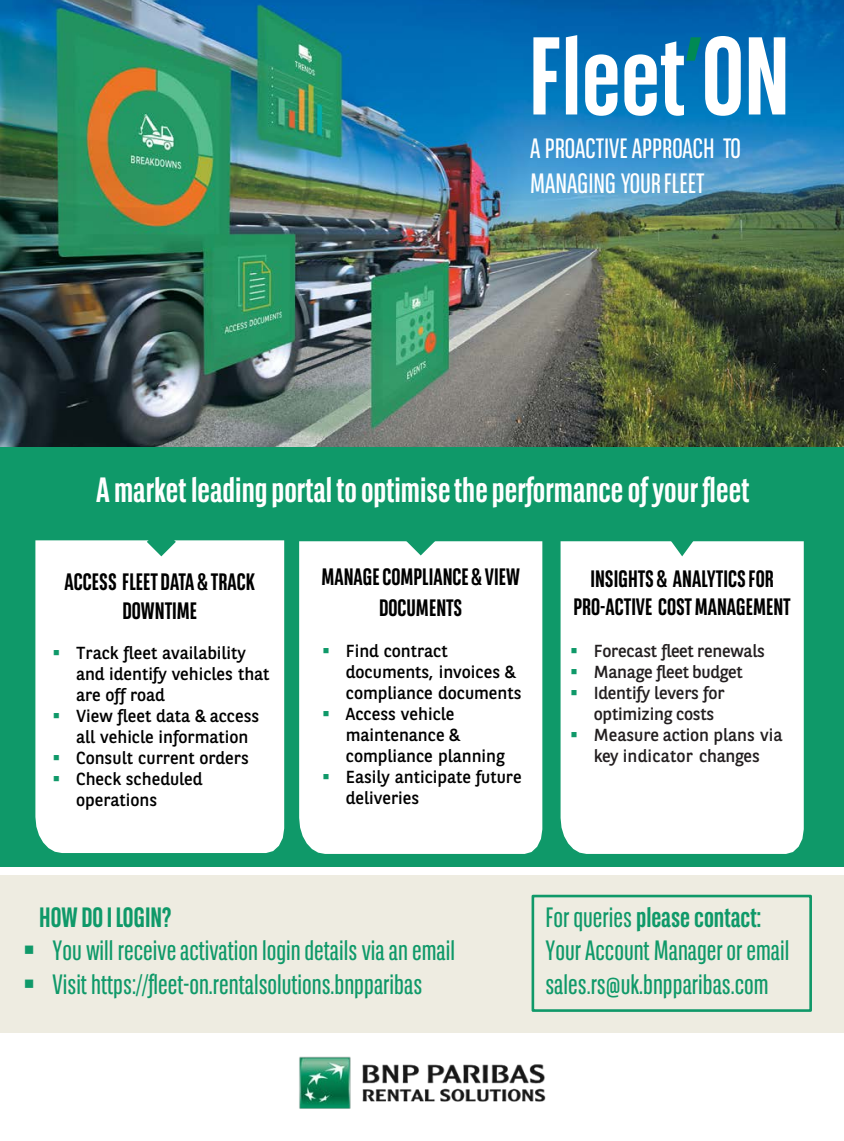
<style>
.page{position:relative;width:844px;height:1141px;background:#fff}
.page>*{position:absolute;margin:0;border:0;box-sizing:border-box;transform-origin:0 0}
.t1{font:700 110.25px "BNPP Sans Condensed";color:#fff}
.t2{font:700 35px "BNPP Sans Condensed";color:#fff}
.t3{font:28px/33.6px "BNPP Sans Condensed";color:#0f9969}
.t4{font:28px/35px "BNPP Sans Condensed";color:#fff}
.t5{font:700 28px "BNPP Sans Condensed";color:#0f9969}
.t6{font:700 23.8px/28.3px "BNPP Sans Condensed";color:#000;text-align:center}
.t7{font:17.5px/21px "BNPP Sans";color:#000}
.t8{font:17.5px/21px "BNPP Sans";letter-spacing:-.01em;color:#231f20}
.s1{color:#008a54}
.s2{color:#0f9969}
.s3{font-weight:700}
</style>
<div class="page">
<div style="left:0;top:875px;width:844px;height:158px;background:#eeece1"></div>
<img style="left:0;top:0;width:844px;height:447px">
<div style="left:0;top:447px;width:844px;height:420px;background:#0f9969"></div>
<div style="left:35px;top:540px;width:249px;height:313px;background:#fff"></div>
<div style="left:560px;top:541px;width:243px;height:313px;background:#fff"></div>
<div style="left:299px;top:541px;width:243px;height:313px;background:#fff"></div>
<svg style="left:146px;top:540px;width:30px;height:16px"></svg>
<img style="left:299px;top:1056px;width:247px;height:53px">
<svg style="left:406px;top:541px;width:29px;height:14px"></svg>
<svg style="left:667px;top:541px;width:29px;height:15px"></svg>
<div style="left:531px;top:895px;width:281px;height:117px;border:3px solid #0f9969"></div>
<p class="t1" style="left:528px;top:12px;width:263px">Fleet<span class="s1">’</span>ON</p>
<p class="t4" style="left:530px;top:130px;width:212px">A PROACTIVE APPROACH TO<br>MANAGING YOURFLEET</p>
<p class="t2" style="left:96px;top:470px;width:654px">A market leading portal to optimise the performance of your fleet</p>
<p class="t6" style="left:65px;top:568px;width:192px">ACCESS FLEET DATA &amp; TRACK<br>DOWNTIME</p>
<p class="t6" style="left:321px;top:562px;width:200px;line-height:30.4px">MANAGE COMPLIANCE &amp; VIEW<br>DOCUMENTS</p>
<p class="t6" style="left:573px;top:564px;width:219px">INSIGHTS &amp; ANALYTICS FOR<br>PRO-ACTIVE COST MANAGEMENT</p>
<p class="t7" style="left:76px;top:642px;width:195px;text-indent:-24px"><span class="s2">▪</span> Track fleet availability and identify vehicles that are off road</p>
<p class="t7" style="left:76px;top:705px;width:185px;text-indent:-24px"><span class="s2">▪</span> View fleet data &amp; access all vehicle information</p>
<p class="t7" style="left:52px;top:747px;width:198px"><span class="s2">▪</span> Consult current orders</p>
<p class="t7" style="left:76px;top:768px;width:128px;text-indent:-24px"><span class="s2">▪</span> Check scheduled operations</p>
<p class="t7" style="left:346px;top:639px;width:177px;text-indent:-24px"><span class="s2">▪</span> Find contract documents, invoices &amp; compliance documents</p>
<p class="t7" style="left:346px;top:702px;width:160px;text-indent:-24px"><span class="s2">▪</span> Access vehicle maintenance &amp; compliance planning</p>
<p class="t7" style="left:346px;top:765px;width:177px;text-indent:-24px"><span class="s2">▪</span> Easily anticipate future deliveries</p>
<p class="t8" style="left:570px;top:639px;width:196px"><span class="s2">▪</span> Forecast fleet renewals</p>
<p class="t8" style="left:570px;top:660px;width:174px"><span class="s2">▪</span> Manage fleet budget</p>
<p class="t8" style="left:594px;top:681px;width:132px;text-indent:-24px"><span class="s2">▪</span> Identify levers for optimizing costs</p>
<p class="t8" style="left:570px;top:723px;width:214px;text-align:center"><span class="s2">▪</span> Measure action plans via key indicator changes</p>
<p class="t5" style="left:39px;top:901px;width:134px">HOW DO I LOGIN?</p>
<p class="t3" style="left:23px;top:933px;width:434px">▪ You will receive activation login details via an email</p>
<p class="t3" style="left:23px;top:967px;width:401px">▪ Visit https://fleet-on.rentalsolutions.bnpparibas</p>
<p class="t3" style="left:545px;top:900px;width:245px">For queries <span class="s3">please contact:<br></span>Your Account Manager or email sales.rs@uk.bnpparibas.com</p>
</div>
